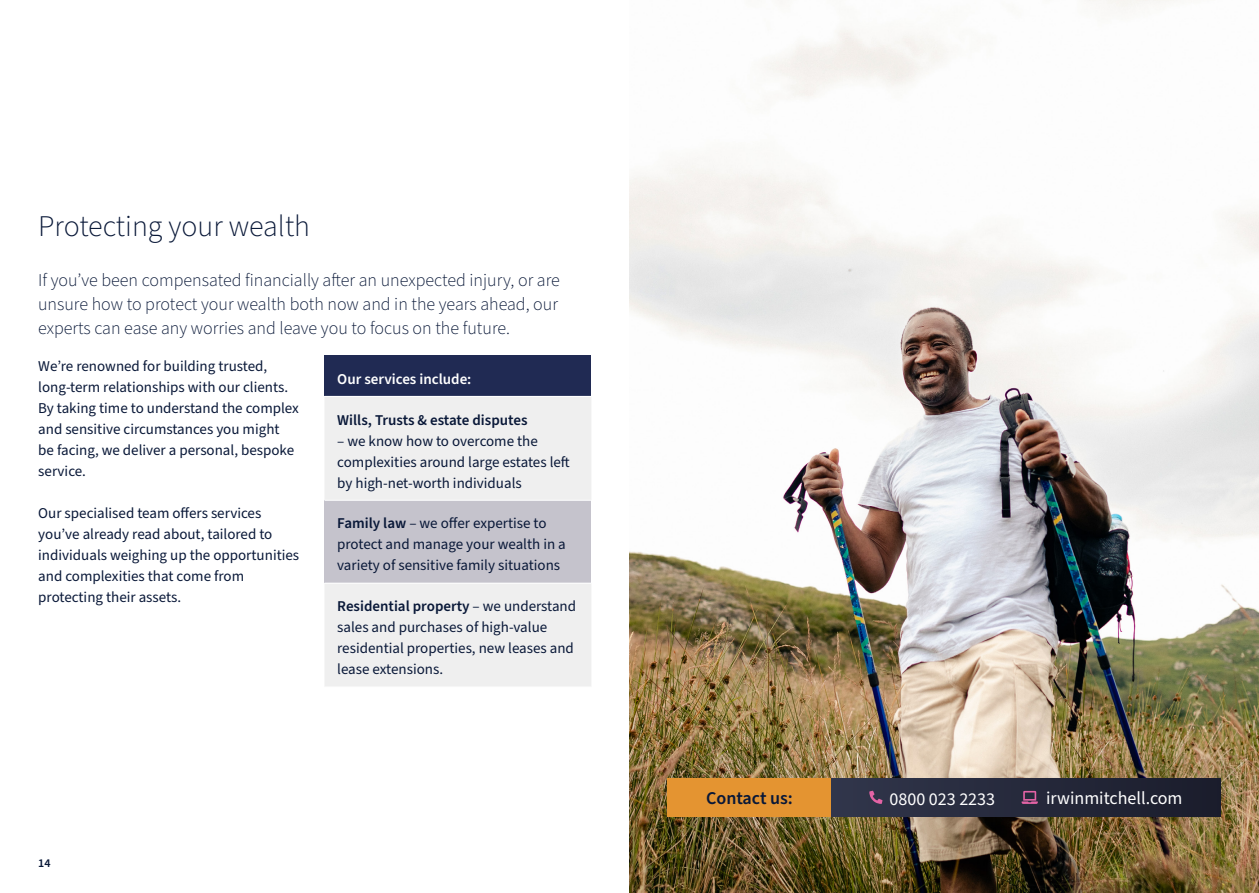
<style>
.page{position:relative;width:1259px;height:893px;background:#fff}
.page>*{position:absolute;margin:0;border:0;box-sizing:border-box;transform-origin:0 0}
.t1{font:300 30px "Source Sans Pro";color:#091838}
.t2{font:300 18px/24px "Source Sans Pro";color:#091838;text-align:justify}
.t3{font:18px "Source Sans Pro";color:#fff}
.t4{font:600 18px "Source Sans Pro";color:#091838}
.t5{font:15px/21px "Source Sans Pro";color:#091838}
.t6{font:600 15px "Source Sans Pro";color:#091838}
.t7{font:600 15px "Source Sans Pro";color:#fff}
.t8{font:600 12px "Source Sans Pro";color:#091838}
.s1{font-weight:600}
</style>
<div class="page">
<img style="left:629px;top:0;width:630px;height:893px">
<svg style="left:831px;top:778px;width:389px;height:38px;background:#25293b"></svg>
<div style="left:668px;top:778px;width:163px;height:38px;background:#e49431"></div>
<svg style="left:1021px;top:791px;width:17px;height:13px"></svg>
<svg style="left:869px;top:791px;width:13px;height:13px"></svg>
<div style="left:324px;top:355px;width:267px;height:41px;background:#202a53"></div>
<div style="left:325px;top:397px;width:266px;height:289px;background:#efefef"></div>
<div style="left:324px;top:500px;width:267px;height:83px;background:#c5c3cc"></div>
<hr style="left:324px;top:500px;width:267px;height:1px;background:#fff">
<hr style="left:324px;top:583px;width:267px;height:1px;background:#fff">
<h1 class="t1" style="left:38px;top:206px;width:273px">Protecting your wealth</h1>
<p class="t2" style="left:38px;top:269px;width:523px">If you’ve been compensated financially after an unexpected injury, or are unsure how to protect your wealth both now and in the years ahead, our experts can ease any worries and leave you to focus on the future.</p>
<p class="t5" style="left:38px;top:356px;width:262px">We’re renowned for building trusted, long-term relationships with our clients.<br>By taking time to understand the complex and sensitive circumstances you might be facing, we deliver a personal, bespoke service.</p>
<p class="t5" style="left:38px;top:503px;width:262px">Our specialised team offers services you’ve already read about, tailored to individuals weighing up the opportunities and complexities that come from protecting their assets.</p>
<p class="t7" style="left:337px;top:369px;width:136px">Our services include:</p>
<p class="t6" style="left:337px;top:409px;width:192px">Wills, Trusts &amp; estate disputes</p>
<p class="t5" style="left:337px;top:430px;width:234px">– we know how to overcome the complexities around large estates left by high-net-worth individuals</p>
<p class="t5" style="left:337px;top:513px;width:230px"><span class="s1">Family law</span> – we offer expertise to protect and manage your wealth in a variety of sensitive family situations</p>
<p class="t5" style="left:337px;top:596px;width:240px"><span class="s1">Residential property</span> – we understand sales and purchases of high-value residential properties, new leases and lease extensions.</p>
<p class="t8" style="left:38px;top:855px;width:14px">14</p>
<p class="t4" style="left:706px;top:785px;width:88px">Contact us:</p>
<p class="t3" style="left:889px;top:786px;width:107px">0800 023 2233</p>
<p class="t3" style="left:1046px;top:786px;width:138px">irwinmitchell.com</p>
</div>
